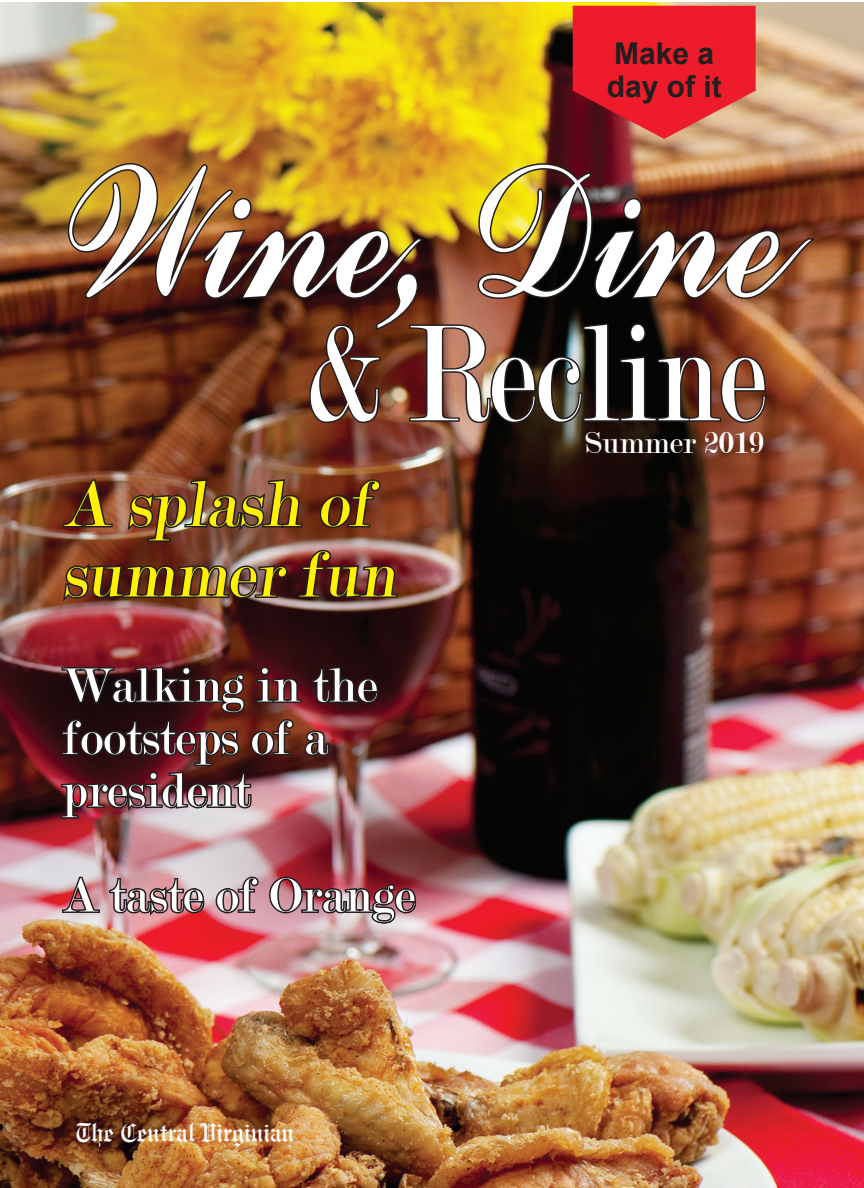
<style>
.page{position:relative;width:864px;height:1188px;background:#fff}
.page>*{position:absolute;margin:0;border:0;box-sizing:border-box;transform-origin:0 0}
.t1{font:210px "Commercial Script BT";color:#fff;scale:.8 1}
.t2{font:146.25px "Modern";color:#fff;scale:.8 1}
.Body_text{font:69px "Modern";color:#fff101}
.Body_text-2{font:51px "Modern";color:#fff}
.t3{font:33px "Modern";color:#fff}
.Body_text-3{font:700 30px "Arial";color:#231f20}
.t4{font:27px "Engravers Old English BT";color:#fff}
</style>
<div class="page">
<img style="left:0;top:2px;width:864px;height:1186px">
<img style="left:60px;top:150px;width:758px;height:489px">
<img style="left:59px;top:664px;width:321px;height:189px">
<svg style="left:60px;top:874px;width:41px;height:40px;background:#a6777d"></svg>
<svg style="left:108px;top:876px;width:98px;height:40px;background:#906c71"></svg>
<svg style="left:214px;top:874px;width:47px;height:47px;background:#a2868c"></svg>
<img style="left:268px;top:875px;width:150px;height:83px">
<div style="left:573px;top:6px;width:183px;height:85px;background:#ee1b2a"></div>
<svg style="left:567px;top:88px;width:194px;height:52px;background:#c64241"></svg>
<p class="Body_text-3" style="left:614px;top:34px;width:102px">Make a</p>
<p class="Body_text-3" style="left:607px;top:67px;width:117px">day of it</p>
<p class="t1" style="left:49px;top:117px;width:919px">Wine, Dine</p>
<p class="t2" style="left:308px;top:301px;width:574px">&amp; Recline</p>
<p class="t3" style="left:585px;top:427px;width:180px">Summer 2019</p>
<p class="Body_text" style="left:62px;top:470px;width:322px">A splash of</p>
<p class="Body_text" style="left:62px;top:540px;width:345px">summer fun</p>
<p class="Body_text-2" style="left:62px;top:660px;width:317px">Walking in the</p>
<p class="Body_text-2" style="left:62px;top:712px;width:267px">footsteps of a</p>
<p class="Body_text-2" style="left:62px;top:765px;width:189px">president</p>
<p class="Body_text-2" style="left:62px;top:870px;width:354px">A taste of Orange</p>
<p class="t4" style="left:75px;top:1117px;width:220px">The Central Virginian</p>
</div>
